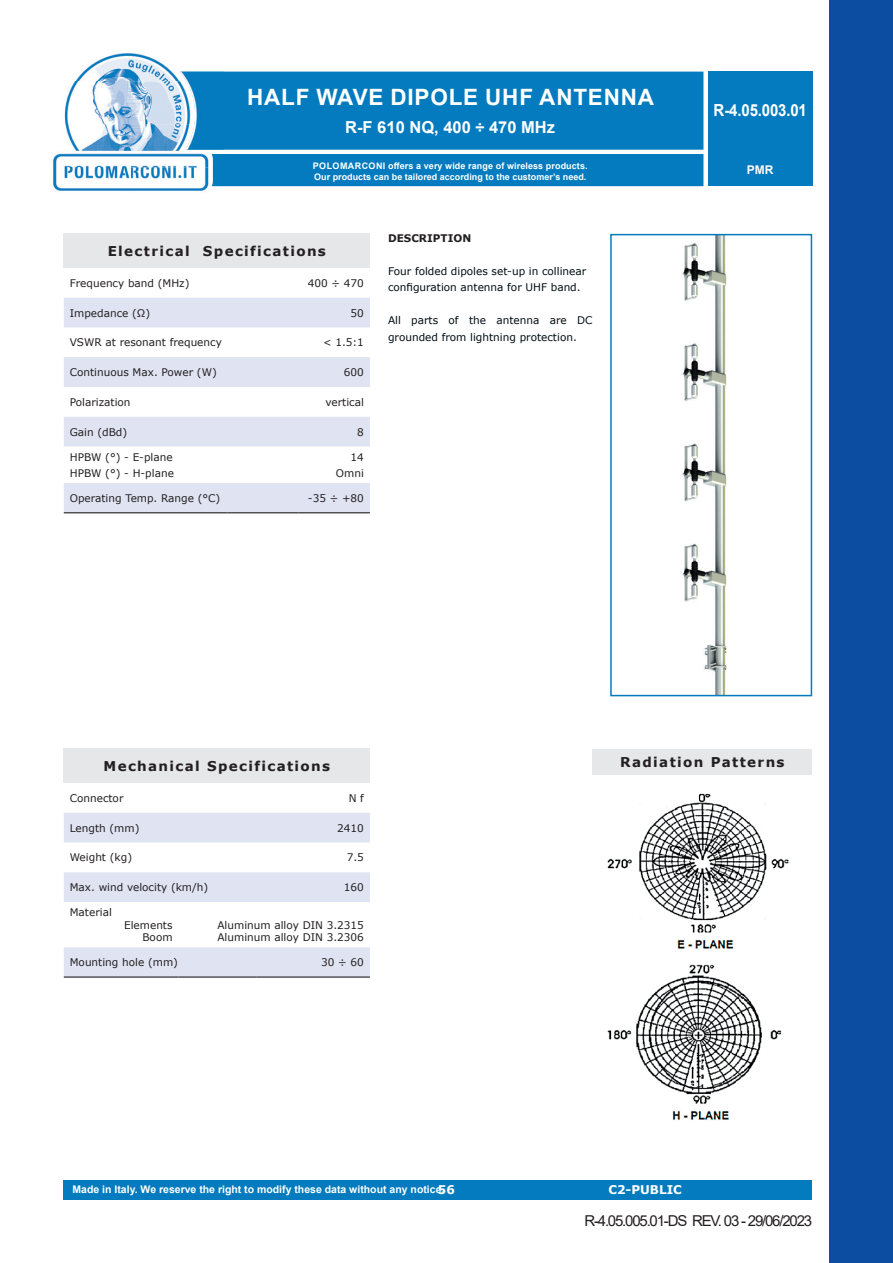
<style>
.page{position:relative;width:893px;height:1263px;background:#fff}
.page>*{position:absolute;margin:0;border:0;box-sizing:border-box;transform-origin:0 0}
.t1{font:700 22.5px "Arial";letter-spacing:.035em;color:#fff}
.t2{font:700 16.65px "Arial";letter-spacing:-.01em;color:#fff;scale:.9 1}
.t3{font:700 16.5px "Arial";color:#fff}
.t4{font:15px "Arial";letter-spacing:-.08em;color:#231f20}
.t5{font:700 13.5px "Verdana";letter-spacing:.1em;color:#231f20}
.t6{font:700 12px "Verdana";color:#fff}
.t7{font:700 12px "Arial";color:#fef8f8}
.t8{font:10.5px/16.5px "Verdana";color:#231f20}
.t9{font:10.5px/16.5px "Verdana";color:#000d13}
.t10{font:700 10.5px "Arial";color:#fff}
.t11{font:700 10.5px "Verdana";color:#231f20}
.t12{font:700 9px/10.8px "Arial";letter-spacing:.005em;color:#fff}
.s1{font-family:"Verdana";font-size:12px}
</style>
<div class="page">
<div style="left:64px;top:1180px;width:748px;height:19px;background:#037bbe"></div>
<img style="left:682px;top:237px;width:45px;height:456px">
<div style="left:610px;top:234px;width:202px;height:462px;border:2px solid #037bbe"></div>
<div style="left:224px;top:72px;width:479px;height:114px;background:#037bbe"></div>
<div style="left:708px;top:72px;width:104px;height:114px;background:#037bbe"></div>
<img style="left:75px;top:53px;width:149px;height:28px">
<img style="left:64px;top:81px;width:115px;height:43px">
<img style="left:52px;top:124px;width:172px;height:67px">
<img style="left:212px;top:154px;width:12px;height:32px">
<img style="left:179px;top:72px;width:45px;height:78px">
<div style="left:829px;top:0;width:64px;height:1263px;background:#0d4da1"></div>
<div style="left:64px;top:234px;width:306px;height:34px;background:#e6e7e9"></div>
<svg style="left:64px;top:298px;width:306px;height:214px;fill:#e0e4f2"></svg>
<hr style="left:64px;top:512px;width:163px;height:1px;background:#231f20">
<hr style="left:227px;top:512px;width:72px;height:1px;background:#231f20">
<hr style="left:299px;top:512px;width:71px;height:1px;background:#231f20">
<div style="left:64px;top:749px;width:306px;height:34px;background:#e6e7e9"></div>
<svg style="left:64px;top:813px;width:306px;height:163px;fill:#e0e4f2"></svg>
<hr style="left:64px;top:976px;width:115px;height:2px;background:#231f20">
<hr style="left:179px;top:976px;width:77px;height:2px;background:#231f20">
<hr style="left:256px;top:976px;width:114px;height:2px;background:#231f20">
<img style="left:607px;top:793px;width:182px;height:327px">
<div style="left:592px;top:749px;width:220px;height:25px;background:#e6e7e9"></div>
<h1 class="t1" style="left:247px;top:81px;width:408px">HALF WAVE DIPOLE UHF ANTENNA</h1>
<h3 class="t3" style="left:345px;top:116px;width:211px">R-F 610 NQ, 400 ÷ 470 MHz</h3>
<h2 class="t2" style="left:713px;top:99px;width:105px">R-4.05.003.01</h2>
<p class="t12" style="left:313px;top:161px;width:276px">POLOMARCONI offers a very wide range of wireless products.<br>Our products can be tailored according to the customer’s need.</p>
<p class="t7" style="left:747px;top:162px;width:28px">PMR</p>
<p class="t5" style="left:108px;top:242px;width:220px">Electrical Specifications</p>
<p class="t8" style="left:70px;top:275px;width:121px">Frequency band (MHz)</p>
<p class="t8" style="left:308px;top:275px;width:58px">400 ÷ 470</p>
<p class="t8" style="left:70px;top:304px;width:82px">Impedance (Ω)</p>
<p class="t8" style="left:351px;top:304px;width:15px">50</p>
<p class="t8" style="left:70px;top:334px;width:154px">VSWR at resonant frequency</p>
<p class="t8" style="left:323px;top:334px;width:42px">&lt; 1.5:1</p>
<p class="t8" style="left:70px;top:364px;width:149px">Continuous Max. Power (W)</p>
<p class="t8" style="left:344px;top:364px;width:22px">600</p>
<p class="t8" style="left:70px;top:394px;width:62px">Polarization</p>
<p class="t8" style="left:325px;top:394px;width:40px">vertical</p>
<p class="t8" style="left:70px;top:423px;width:59px">Gain (dBd)</p>
<p class="t8" style="left:357px;top:423px;width:8px">8</p>
<p class="t8" style="left:70px;top:448px;width:106px">HPBW (°) - E-plane<br>HPBW (°) - H-plane</p>
<p class="t8" style="left:336px;top:448px;width:30px;text-align:right">14<br>Omni</p>
<p class="t8" style="left:70px;top:490px;width:152px">Operating Temp. Range (°C)</p>
<p class="t8" style="left:308px;top:490px;width:58px">-35 ÷ +80</p>
<p class="t11" style="left:388px;top:231px;width:85px">DESCRIPTION</p>
<p class="t9" style="left:388px;top:263px;width:200px">Four folded dipoles set-up in collinear configuration antenna for UHF band.</p>
<p class="t9" style="left:388px;top:312px;width:206px">All parts of the antenna are DC grounded from lightning protection.</p>
<p class="t5" style="left:104px;top:757px;width:228px">Mechanical Specifications</p>
<p class="t8" style="left:70px;top:790px;width:55px">Connector</p>
<p class="t8" style="left:349px;top:790px;width:17px">N f</p>
<p class="t8" style="left:70px;top:819px;width:71px">Length (mm)</p>
<p class="t8" style="left:337px;top:819px;width:28px">2410</p>
<p class="t8" style="left:70px;top:849px;width:64px">Weight (kg)</p>
<p class="t8" style="left:347px;top:849px;width:19px">7.5</p>
<p class="t8" style="left:70px;top:879px;width:140px">Max. wind velocity (km/h)</p>
<p class="t8" style="left:344px;top:879px;width:22px">160</p>
<p class="t8" style="left:70px;top:904px;width:44px">Material</p>
<p class="t8" style="left:124px;top:918px;width:50px;line-height:12.6px;text-align:right">Elements<br>Boom</p>
<p class="t8" style="left:217px;top:918px;width:148px;line-height:12.6px">Aluminum alloy DIN 3.2315<br>Aluminum alloy DIN 3.2306</p>
<p class="t8" style="left:70px;top:954px;width:110px">Mounting hole (mm)</p>
<p class="t8" style="left:321px;top:954px;width:44px">30 ÷ 60</p>
<p class="t5" style="left:620px;top:752px;width:166px">Radiation Patterns</p>
<p class="t10" style="left:73px;top:1182px;width:384px">Made in Italy. We reserve the right to modify these data without any notice.<span class="s1">56</span></p>
<p class="t6" style="left:608px;top:1181px;width:75px">C2-PUBLIC</p>
<h3 class="t4" style="left:584px;top:1210px;width:229px">R-4.05.005.01-DS REV. 03 - 29/06/2023</h3>
</div>
